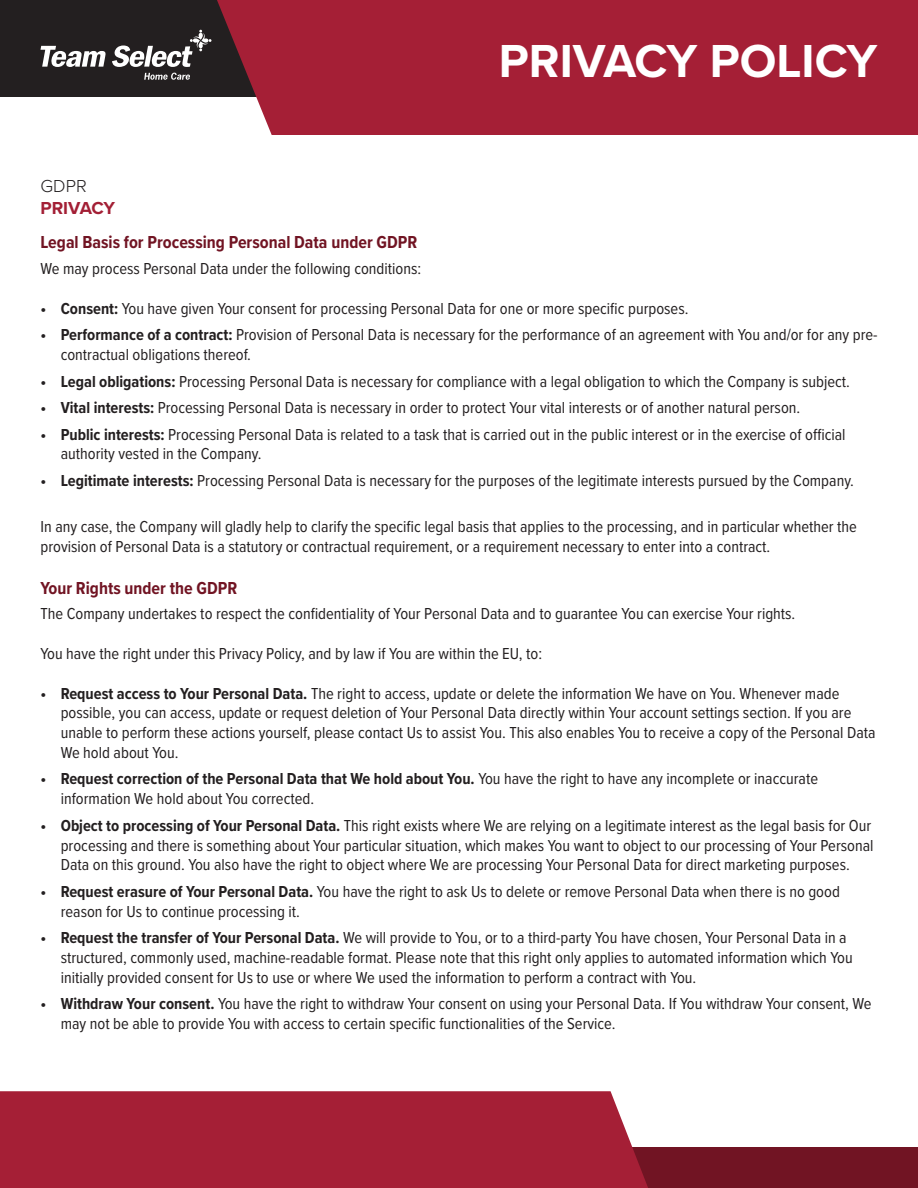
<style>
.page{position:relative;width:918px;height:1188px;background:#fff}
.page>*{position:absolute;margin:0;border:0;box-sizing:border-box;transform-origin:0 0}
.t1{font:700 48px "Proxima Nova";color:#fff}
.t2{font:700 18px "Proxima Nova Cond";color:#711423}
.t3{font:700 18px "Proxima Nova";letter-spacing:-.01em;color:#a31f35}
.t4{font:300 18px "Proxima Nova";color:#231f20}
.t5{font:16.5px/19.8px "Proxima Nova Cond";color:#231f20}
.s1{font-weight:700}
</style>
<div class="page">
<div style="left:0;top:0;width:340px;height:97px;background:#231f20"></div>
<div style="left:217px;top:0;width:701px;height:135px;background:#a51f36"></div>
<div style="left:578px;top:1148px;width:340px;height:40px;background:#711423"></div>
<div style="left:0;top:1091px;width:653px;height:97px;background:#a51f36"></div>
<svg style="left:40px;top:46px;width:66px;height:21px"></svg>
<svg style="left:144px;top:73px;width:46px;height:7px"></svg>
<svg style="left:112px;top:30px;width:100px;height:37px"></svg>
<h1 class="t1" style="left:499px;top:26px;width:380px">PRIVACY POLICY</h1>
<p class="t4" style="left:40px;top:173px;width:48px">GDPR</p>
<p class="t3" style="left:40px;top:194px;width:76px">PRIVACY</p>
<p class="t2" style="left:40px;top:229px;width:378px">Legal Basis for Processing Personal Data under GDPR</p>
<p class="t5" style="left:40px;top:258px;width:382px">We may process Personal Data under the following conditions:</p>
<p class="t5" style="left:40px;top:298px;width:650px"><span class="s1">• Consent:</span> You have given Your consent for processing Personal Data for one or more specific purposes.</p>
<p class="t5" style="left:61px;top:324px;width:818px;text-indent:-20px"><span class="s1">• Performance of a contract:</span> Provision of Personal Data is necessary for the performance of an agreement with You and/or for any pre&shy;contractual obligations thereof.</p>
<p class="t5" style="left:40px;top:370px;width:811px"><span class="s1">• Legal obligations:</span> Processing Personal Data is necessary for compliance with a legal obligation to which the Company is subject.</p>
<p class="t5" style="left:40px;top:397px;width:761px"><span class="s1">• Vital interests:</span> Processing Personal Data is necessary in order to protect Your vital interests or of another natural person.</p>
<p class="t5" style="left:61px;top:424px;width:786px;text-indent:-20px"><span class="s1">• Public interests:</span> Processing Personal Data is related to a task that is carried out in the public interest or in the exercise of official authority vested in the Company.</p>
<p class="t5" style="left:40px;top:470px;width:815px"><span class="s1">• Legitimate interests:</span> Processing Personal Data is necessary for the purposes of the legitimate interests pursued by the Company.</p>
<p class="t5" style="left:40px;top:516px;width:818px">In any case, the Company will gladly help to clarify the specific legal basis that applies to the processing, and in particular whether the provision of Personal Data is a statutory or contractual requirement, or a requirement necessary to enter into a contract.</p>
<p class="t2" style="left:40px;top:574px;width:198px">Your Rights under the GDPR</p>
<p class="t5" style="left:40px;top:603px;width:756px">The Company undertakes to respect the confidentiality of Your Personal Data and to guarantee You can exercise Your rights.</p>
<p class="t5" style="left:40px;top:643px;width:503px">You have the right under this Privacy Policy, and by law if You are within the EU, to:</p>
<p class="t5" style="left:61px;top:682px;width:816px;text-indent:-20px"><span class="s1">• Request access to Your Personal Data.</span> The right to access, update or delete the information We have on You. Whenever made possible, you can access, update or request deletion of Your Personal Data directly within Your account settings section. If you are unable to perform these actions yourself, please contact Us to assist You. This also enables You to receive a copy of the Personal Data We hold about You.</p>
<p class="t5" style="left:61px;top:768px;width:759px;text-indent:-20px"><span class="s1">• Request correction of the Personal Data that We hold about You.</span> You have the right to have any incomplete or inaccurate information We hold about You corrected.</p>
<p class="t5" style="left:61px;top:815px;width:814px;text-indent:-20px"><span class="s1">• Object to processing of Your Personal Data.</span> This right exists where We are relying on a legitimate interest as the legal basis for Our processing and there is something about Your particular situation, which makes You want to object to our processing of Your Personal<br>Data on this ground. You also have the right to object where We are processing Your Personal Data for direct marketing purposes.</p>
<p class="t5" style="left:61px;top:881px;width:781px;text-indent:-20px"><span class="s1">• Request erasure of Your Personal Data.</span> You have the right to ask Us to delete or remove Personal Data when there is no good reason for Us to continue processing it.</p>
<p class="t5" style="left:61px;top:927px;width:793px;text-indent:-20px"><span class="s1">• Request the transfer of Your Personal Data.</span> We will provide to You, or to a third-party You have chosen, Your Personal Data in a structured, commonly used, machine-readable format. Please note that this right only applies to automated information which You initially provided consent for Us to use or where We used the information to perform a contract with You.</p>
<p class="t5" style="left:61px;top:993px;width:812px;text-indent:-20px"><span class="s1">• Withdraw Your consent.</span> You have the right to withdraw Your consent on using your Personal Data. If You withdraw Your consent, We may not be able to provide You with access to certain specific functionalities of the Service.</p>
</div>
